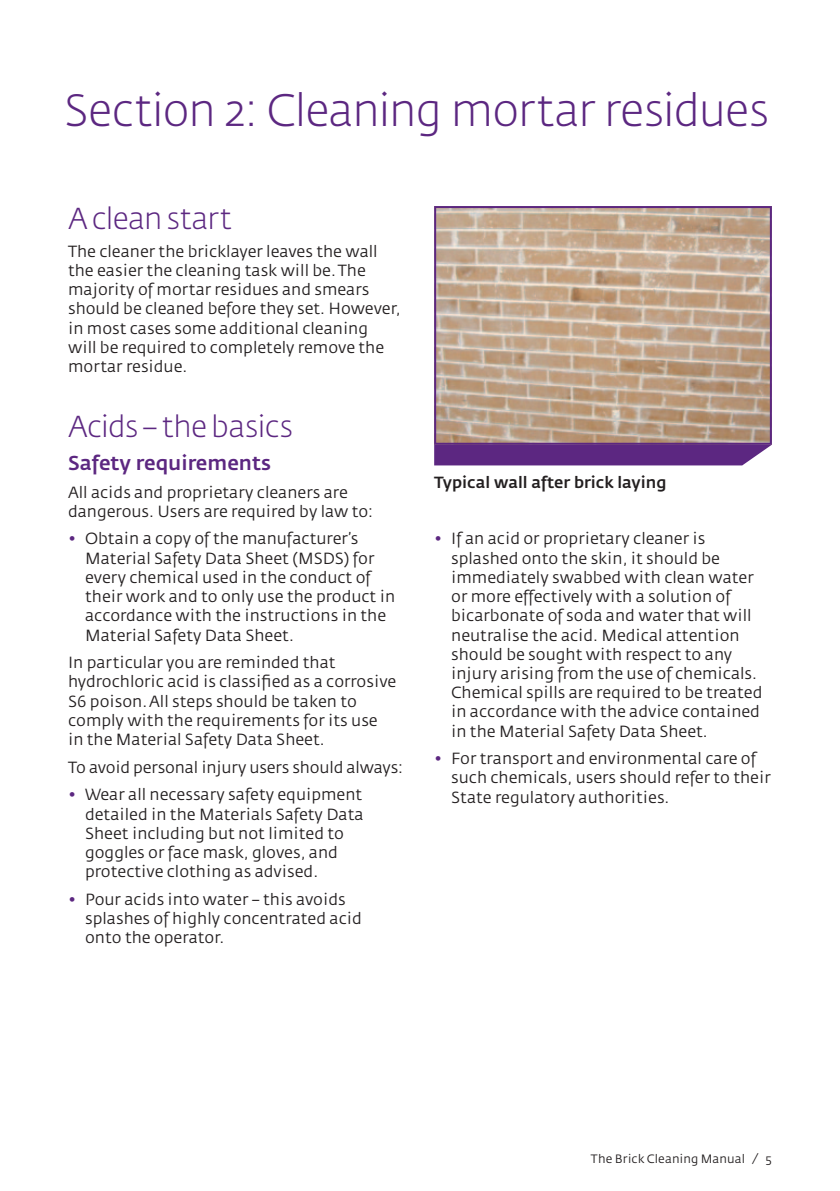
<style>
.page{position:relative;width:840px;height:1191px;background:#fff}
.page>*{position:absolute;margin:0;border:0;box-sizing:border-box;transform-origin:0 0}
.t1{font:300 45px "Fedra Sans";letter-spacing:-.015em;color:#5c2781}
.t2{font:300 30px "Fedra Sans";letter-spacing:-.015em;color:#5c2781}
.t3{font:500 20px "Fedra Sans";color:#5c2781}
.t4{font:16px/19.2px "Fedra Sans";color:#231f20}
.t5{font:500 16px "Fedra Sans";color:#231f20}
.t6{font:12px "Fedra Sans";letter-spacing:.005em;color:#231f20}
.s1{font-weight:500;color:#5c2781}
</style>
<div class="page">
<img style="left:437px;top:209px;width:331px;height:233px">
<div style="left:434px;top:206px;width:337px;height:239px;border:2px solid #5c2781"></div>
<div style="left:434px;top:445px;width:337px;height:20px;background:#5c2781"></div>
<h1 class="t1" style="left:64px;top:86px;width:706px">Section 2: Cleaning mortar residues</h1>
<h2 class="t2" style="left:68px;top:203px;width:165px">A clean start</h2>
<p class="t4" style="left:68px;top:242px;width:334px">The cleaner the bricklayer leaves the wall the easier the cleaning task will be. The majority of mortar residues and smears should be cleaned before they set. However, in most cases some additional cleaning will be required to completely remove the mortar residue.</p>
<h2 class="t2" style="left:68px;top:411px;width:226px">Acids – the basics</h2>
<p class="t3" style="left:68px;top:451px;width:204px">Safety requirements</p>
<p class="t4" style="left:68px;top:483px;width:306px">All acids and proprietary cleaners are dangerous. Users are required by law to:</p>
<p class="t4" style="left:85px;top:530px;width:311px;text-indent:-17px"><span class="s1">•</span> Obtain a copy of the manufacturer’s Material Safety Data Sheet (MSDS) for every chemical used in the conduct of their work and to only use the product in accordance with the instructions in the Material Safety Data Sheet.</p>
<p class="t4" style="left:68px;top:653px;width:329px">In particular you are reminded that hydrochloric acid is classified as a corrosive S6 poison. All steps should be taken to comply with the requirements for its use in the Material Safety Data Sheet.</p>
<p class="t4" style="left:68px;top:758px;width:336px">To avoid personal injury users should always:</p>
<p class="t4" style="left:85px;top:785px;width:280px;text-indent:-17px"><span class="s1">•</span> Wear all necessary safety equipment detailed in the Materials Safety Data Sheet including but not limited to goggles or face mask, gloves, and protective clothing as advised.</p>
<p class="t4" style="left:85px;top:890px;width:278px;text-indent:-17px"><span class="s1">•</span> Pour acids into water – this avoids splashes of highly concentrated acid onto the operator.</p>
<p class="t5" style="left:434px;top:473px;width:234px">Typical wall after brick laying</p>
<p class="t4" style="left:451px;top:530px;width:312px;text-indent:-17px"><span class="s1">•</span> If an acid or proprietary cleaner is splashed onto the skin, it should be immediately swabbed with clean water or more effectively with a solution of bicarbonate of soda and water that will neutralise the acid. Medical attention should be sought with respect to any injury arising from the use of chemicals.<br>Chemical spills are required to be treated in accordance with the advice contained in the Material Safety Data Sheet.</p>
<p class="t4" style="left:451px;top:749px;width:321px;text-indent:-17px"><span class="s1">•</span> For transport and environmental care of such chemicals, users should refer to their<br>State regulatory authorities.</p>
<p class="t6" style="left:590px;top:1152px;width:182px">The Brick Cleaning Manual / 5</p>
</div>
